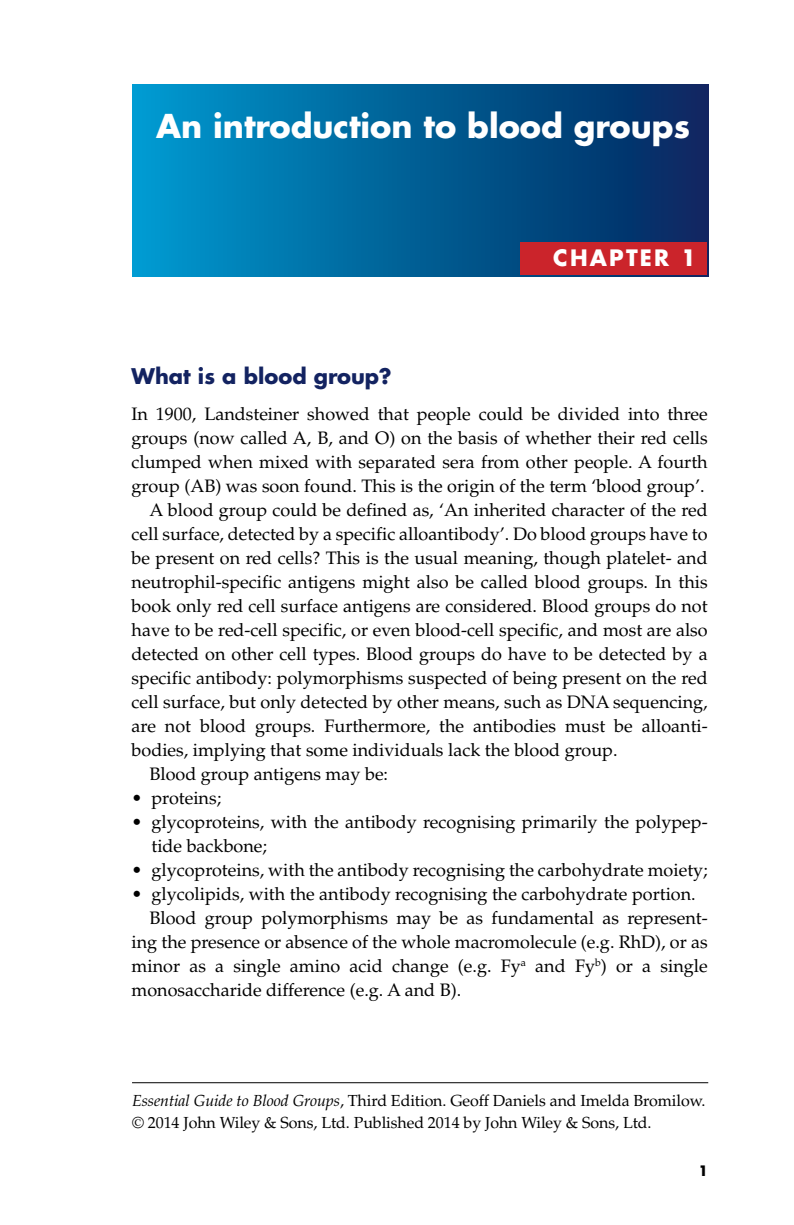
<style>
.page{position:relative;width:794px;height:1225px;background:#fff}
.page>*{position:absolute;margin:0;border:0;box-sizing:border-box;transform-origin:0 0}
.t1{font:700 32px "Futura Std";color:#fff}
.t2{font:700 22px "Futura Std";color:#fff}
.t3{font:700 21px "Futura Std";color:#132361}
.t4{font:18px/24px "Palatino LT Std";color:#000}
.t5{font:16px/22px "Palatino LT Std";letter-spacing:-.005em;color:#000}
.t6{font:700 14px "Futura Std";color:#000}
.s1{font-style:italic}
</style>
<div class="page">
<hr style="left:132px;top:1082px;width:576px;height:1px;background:#000">
<div style="left:132px;top:84px;width:576px;height:192px;background:linear-gradient(to right,#009acf,#08245c)"></div>
<div style="left:520px;top:242px;width:186px;height:32px;background:#cb242b"></div>
<h1 class="t1" style="left:156px;top:105px;width:535px">An introduction to blood groups</h1>
<p class="t2" style="left:553px;top:243px;width:54px">chapter</p>
<p class="t2" style="left:681px;top:243px;width:17px">1</p>
<p class="t3" style="left:132px;top:362px;width:262px">What is a blood group?</p>
<p class="t4" style="left:132px;top:402px;width:578px">In 1900, Landsteiner showed that people could be divided into three</p>
<p class="t4" style="left:132px;top:426px;width:578px">groups (now called A, B, and O) on the basis of whether their red cells</p>
<p class="t4" style="left:132px;top:450px;width:578px">clumped when mixed with separated sera from other people. A fourth</p>
<p class="t4" style="left:132px;top:474px;width:574px">group (AB) was soon found. This is the origin of the term ‘blood group’.</p>
<p class="t4" style="left:150px;top:498px;width:560px">A blood group could be defined as, ‘An inherited character of the red</p>
<p class="t4" style="left:132px;top:522px;width:577px">cell surface, detected by a specific alloantibody’. Do blood groups have to</p>
<p class="t4" style="left:132px;top:546px;width:577px">be present on red cells? This is the usual meaning, though platelet- and</p>
<p class="t4" style="left:132px;top:570px;width:577px">neutrophil-specific antigens might also be called blood groups. In this</p>
<p class="t4" style="left:132px;top:594px;width:577px">book only red cell surface antigens are considered. Blood groups do not</p>
<p class="t4" style="left:132px;top:618px;width:578px">have to be red-cell specific, or even blood-cell specific, and most are also</p>
<p class="t4" style="left:132px;top:642px;width:577px">detected on other cell types. Blood groups do have to be detected by a</p>
<p class="t4" style="left:132px;top:666px;width:578px">specific antibody: polymorphisms suspected of being present on the red</p>
<p class="t4" style="left:132px;top:690px;width:578px">cell surface, but only detected by other means, such as DNA sequencing,</p>
<p class="t4" style="left:132px;top:714px;width:578px">are not blood groups. Furthermore, the antibodies must be alloanti-</p>
<p class="t4" style="left:132px;top:738px;width:487px">bodies, implying that some individuals lack the blood group.</p>
<p class="t4" style="left:150px;top:762px;width:240px">Blood group antigens may be:</p>
<p class="t4" style="left:132px;top:786px;width:91px">• proteins;</p>
<p class="t4" style="left:151px;top:810px;width:558px;text-indent:-20px">• glycoproteins, with the antibody recognising primarily the polypep&shy;tide backbone;</p>
<p class="t4" style="left:132px;top:858px;width:577px">• glycoproteins, with the antibody recognising the carbohydrate moiety;</p>
<p class="t4" style="left:132px;top:882px;width:565px">• glycolipids, with the antibody recognising the carbohydrate portion.</p>
<p class="t4" style="left:150px;top:906px;width:559px">Blood group polymorphisms may be as fundamental as represent-</p>
<p class="t4" style="left:132px;top:930px;width:577px">ing the presence or absence of the whole macromolecule (e.g. RhD), or as</p>
<p class="t4" style="left:132px;top:954px;width:577px">minor as a single amino acid change (e.g. Fy<sup>a</sup> and Fy<sup>b</sup>) or a single</p>
<p class="t4" style="left:131px;top:978px;width:331px">monosaccharide difference (e.g. A and B).</p>
<p class="t5" style="left:132px;top:1090px;width:575px"><span class="s1">Essential Guide to Blood Groups</span>, Third Edition. Geoff Daniels and Imelda Bromilow. © 2014 John Wiley &amp; Sons, Ltd. Published 2014 by John Wiley &amp; Sons, Ltd.</p>
<p class="t6" style="left:698px;top:1161px;width:11px">1</p>
</div>
